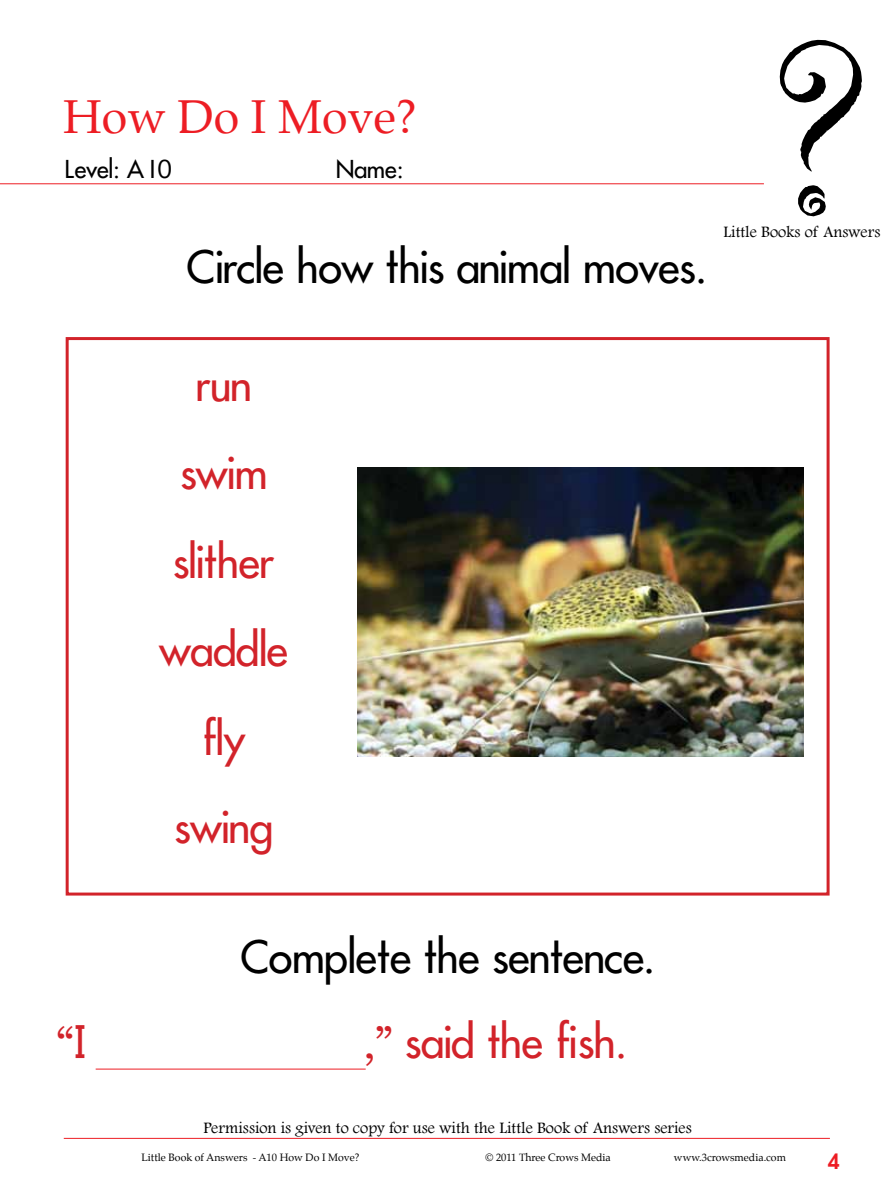
<style>
.page{position:relative;width:893px;height:1187px;background:#fff}
.page>*{position:absolute;margin:0;border:0;box-sizing:border-box;transform-origin:0 0}
.t1{font:262.5px "Party Let Plain";color:#000}
.t2{font:46.5px "Palatino";color:#ed1d24}
.t3{font:43.5px "Futura JUNIORSP";color:#000}
.t4{font:43.5px/88.5px "Futura JUNIORSP";color:#d2232a;text-align:center}
.t5{font:24px "Futura JUNIORSP";color:#000}
.t6{font:600 21px "Avant Garde";color:#ed1d24}
.t7{font:16.5px "Footlight MT Light";color:#000}
.t8{font:10.5px "Palatino";color:#000}
</style>
<div class="page">
<hr style="left:64px;top:1137px;width:766px;height:1px;background:#ed1d24">
<hr style="left:0;top:183px;width:764px;height:1px;background:#ed1d24">
<div style="left:66px;top:337px;width:764px;height:558px;border:3px solid #d2232a"></div>
<hr style="left:96px;top:1068px;width:270px;height:1px;background:#ed1d24">
<img style="left:357px;top:468px;width:447px;height:288px">
<h2 class="t2" style="left:63px;top:79px;width:355px">How Do I Move?</h2>
<h3 class="t5" style="left:66px;top:153px;width:108px">Level: A10</h3>
<h3 class="t5" style="left:336px;top:153px;width:69px">Name:</h3>
<h3 class="t3" style="left:186px;top:238px;width:522px">Circle how this animal moves.</h3>
<h1 class="t1" style="left:768px;top:-30px;width:104px">?</h1>
<p class="t7" style="left:723px;top:221px;width:158px">Little Books of Answers</p>
<h3 class="t4" style="left:159px;top:340px;width:130px">run swim slither waddle fly swing</h3>
<h3 class="t3" style="left:240px;top:928px;width:416px">Complete the sentence.</h3>
<h3 class="t4" style="left:57px;top:997px;width:31px">“I</h3>
<h3 class="t4" style="left:366px;top:997px;width:263px">,” said the fish.</h3>
<p class="t7" style="left:203px;top:1117px;width:490px">Permission is given to copy for use with the Little Book of Answers series</p>
<p class="t8" style="left:141px;top:1148px;width:220px">Little Book of Answers - A10 How Do I Move?</p>
<p class="t8" style="left:485px;top:1148px;width:127px">© 2011 Three Crows Media</p>
<p class="t8" style="left:674px;top:1148px;width:114px">www.3crowsmedia.com</p>
<p class="t6" style="left:828px;top:1147px;width:13px">4</p>
</div>
